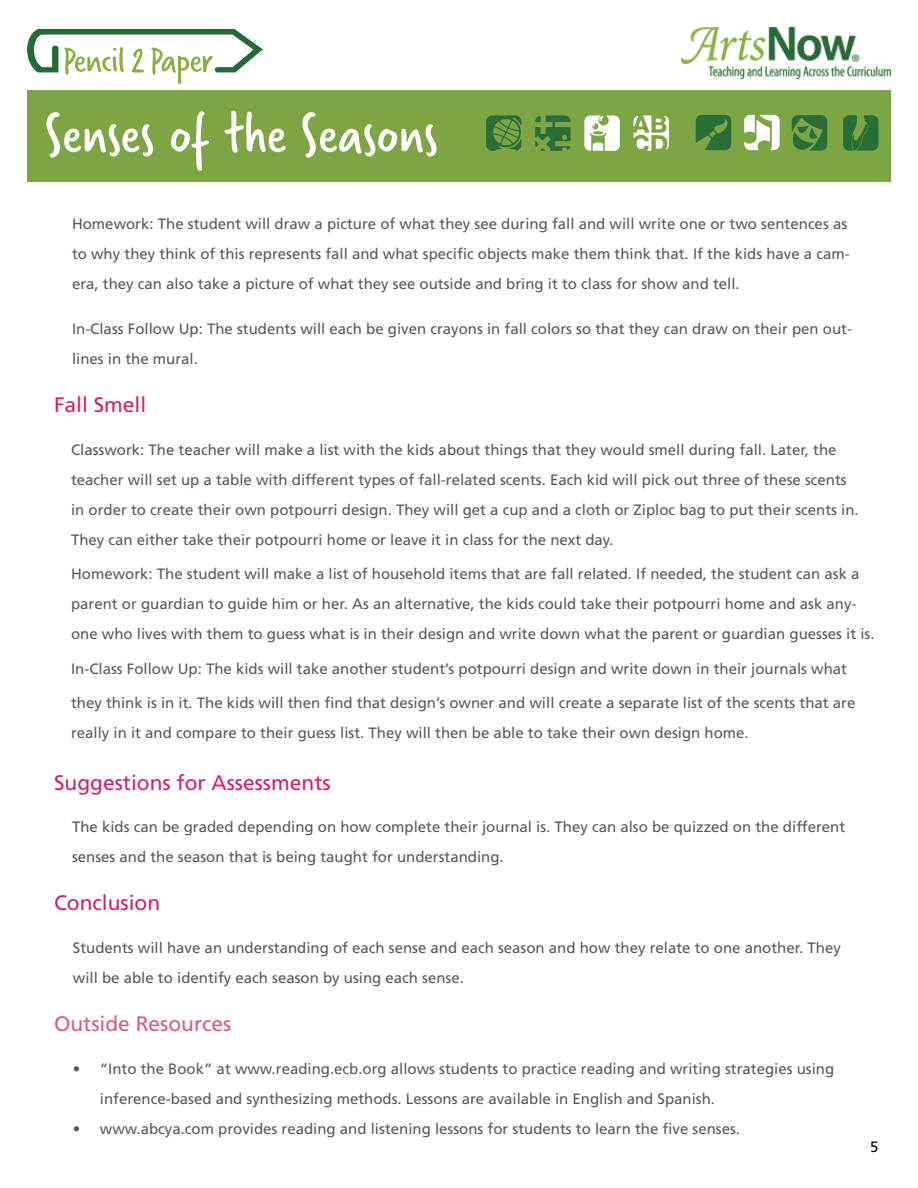
<style>
.page{position:relative;width:918px;height:1188px;background:#fff}
.page>*{position:absolute;margin:0;border:0;box-sizing:border-box;transform-origin:0 0}
.t1{font:60px "Verveine";color:#fff}
.t2{font:21px "Frutiger LT Std";color:#d32070}
.t3{font:21px "Frutiger LT Std";color:#da5b86}
.t4{font:15px/30px "Frutiger LT Std";color:#58595b}
.t5{font:15px "Frutiger LT Std";color:#000}
</style>
<div class="page">
<div style="left:27px;top:90px;width:864px;height:92px;background:#7ea544"></div>
<svg style="left:696px;top:115px;width:35px;height:35px"></svg>
<svg style="left:744px;top:115px;width:36px;height:35px"></svg>
<svg style="left:843px;top:115px;width:36px;height:36px"></svg>
<svg style="left:486px;top:115px;width:36px;height:36px"></svg>
<svg style="left:792px;top:115px;width:35px;height:36px"></svg>
<svg style="left:633px;top:115px;width:36px;height:36px"></svg>
<svg style="left:535px;top:115px;width:36px;height:36px"></svg>
<svg style="left:584px;top:115px;width:36px;height:36px"></svg>
<img style="left:27px;top:29px;width:235px;height:56px">
<img style="left:681px;top:27px;width:210px;height:51px">
<h1 class="t1" style="left:44px;top:93px;width:395px">Senses of the Seasons</h1>
<p class="t4" style="left:72px;top:209px;width:779px">Homework: The student will draw a picture of what they see during fall and will write one or two sentences as to why they think of this represents fall and what specific objects make them think that. If the kids have a cam&shy;era, they can also take a picture of what they see outside and bring it to class for show and tell.</p>
<p class="t4" style="left:72px;top:314px;width:782px">In-Class Follow Up: The students will each be given crayons in fall colors so that they can draw on their pen out&shy;lines in the mural.</p>
<h2 class="t2" style="left:54px;top:392px;width:94px">Fall Smell</h2>
<p class="t4" style="left:71px;top:435px;width:789px">Classwork: The teacher will make a list with the kids about things that they would smell during fall. Later, the teacher will set up a table with different types of fall-related scents. Each kid will pick out three of these scents in order to create their own potpourri design. They will get a cup and a cloth or Ziploc bag to put their scents in.<br>They can either take their potpourri home or leave it in class for the next day.</p>
<p class="t4" style="left:71px;top:559px;width:805px">Homework: The student will make a list of household items that are fall related. If needed, the student can ask a parent or guardian to guide him or her. As an alternative, the kids could take their potpourri home and ask any&shy;one who lives with them to guess what is in their design and write down what the parent or guardian guesses it is.</p>
<p class="t4" style="left:71px;top:654px;width:778px">In-Class Follow Up: The kids will take another student’s potpourri design and write down in their journals what</p>
<p class="t4" style="left:71px;top:688px;width:786px">they think is in it. The kids will then find that design’s owner and will create a separate list of the scents that are really in it and compare to their guess list. They will then be able to take their own design home.</p>
<h2 class="t2" style="left:54px;top:770px;width:278px">Suggestions for Assessments</h2>
<p class="t4" style="left:72px;top:812px;width:775px">The kids can be graded depending on how complete their journal is. They can also be quizzed on the different senses and the season that is being taught for understanding.</p>
<h2 class="t2" style="left:54px;top:890px;width:108px">Conclusion</h2>
<p class="t4" style="left:73px;top:933px;width:769px">Students will have an understanding of each sense and each season and how they relate to one another. They will be able to identify each season by using each sense.</p>
<h2 class="t3" style="left:54px;top:1011px;width:179px">Outside Resources</h2>
<p class="t4" style="left:100px;top:1054px;width:736px;text-indent:-27px">• “Into the Book” at www.reading.ecb.org allows students to practice reading and writing strategies using inference-based and synthesizing methods. Lessons are available in English and Spanish.</p>
<p class="t4" style="left:73px;top:1114px;width:669px">• www.abcya.com provides reading and listening lessons for students to learn the five senses.</p>
<p class="t5" style="left:870px;top:1138px;width:10px">5</p>
</div>
